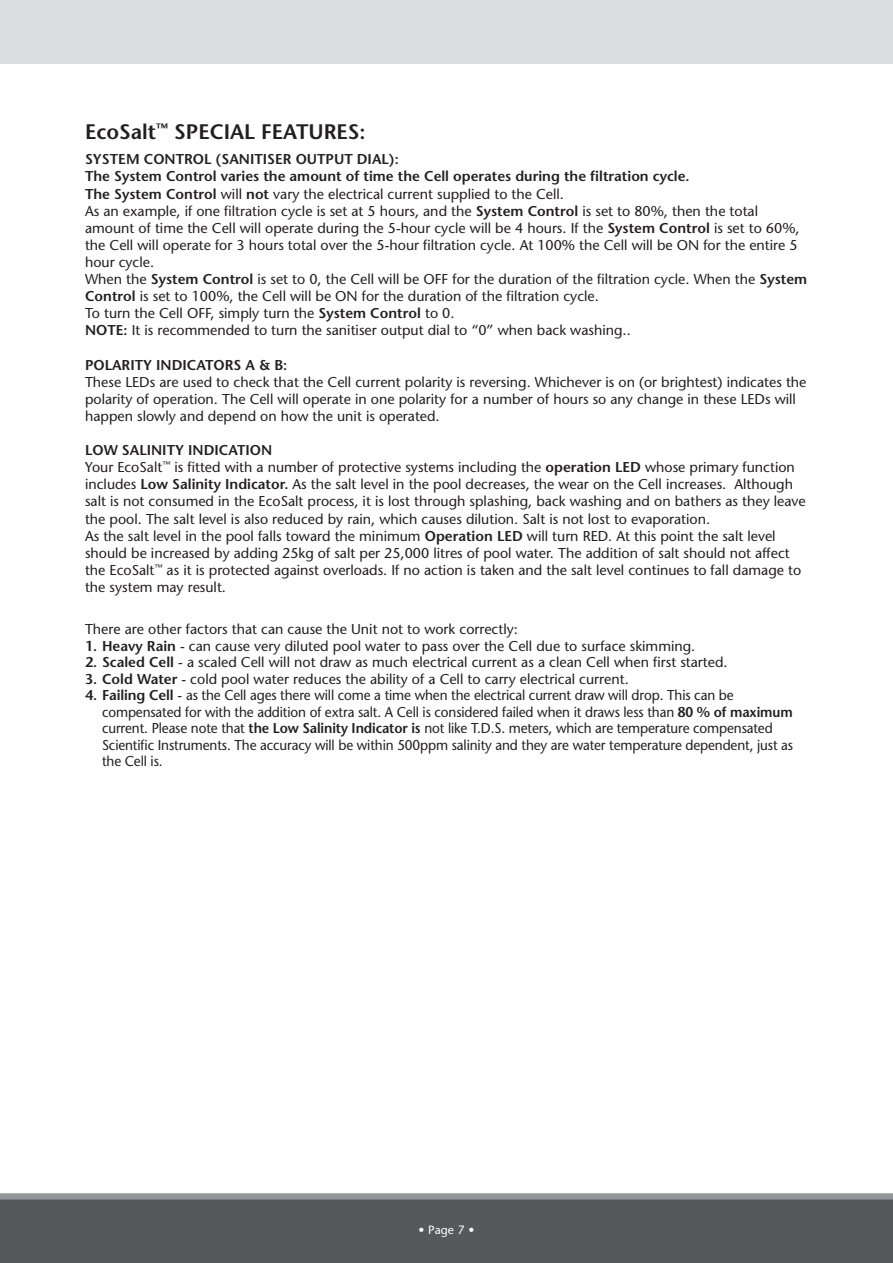
<style>
.page{position:relative;width:893px;height:1263px;background:#fff}
.page>*{position:absolute;margin:0;border:0;box-sizing:border-box;transform-origin:0 0}
.t1{font:600 21px "Stone Sans";color:#231f20}
.t2{font:14.25px/17.1px "Stone Sans";color:#231f20}
.t3{font:600 14.25px "Stone Sans";color:#231f20}
.t4{font:12px "Stone Sans";color:#fff}
.s1{font-weight:600}
</style>
<div class="page">
<div style="left:0;top:1199px;width:893px;height:64px;background:#57585a"></div>
<div style="left:0;top:1193px;width:893px;height:6px;background:#939598"></div>
<div style="left:0;top:0;width:893px;height:64px;background:#dcdddf"></div>
<h1 class="t1" style="left:85px;top:119px;width:282px">EcoSalt<sup>™</sup> SPECIAL FEATURES:</h1>
<p class="t2" style="left:85px;top:151px;width:724px"><span class="s1">SYSTEM CONTROL (SANITISER OUTPUT DIAL):<br>The System Control varies the amount of time the Cell operates during the filtration cycle.<br>The System Control</span> will <span class="s1">not</span> vary the electrical current supplied to the Cell.<br>As an example, if one filtration cycle is set at 5 hours, and the <span class="s1">System Control</span> is set to 80%, then the total amount of time the Cell will operate during the 5-hour cycle will be 4 hours. If the <span class="s1">System Control</span> is set to 60%, the Cell will operate for 3 hours total over the 5-hour filtration cycle. At 100% the Cell will be ON for the entire 5 hour cycle.<br>When the <span class="s1">System Control</span> is set to 0, the Cell will be OFF for the duration of the filtration cycle. When the <span class="s1">System Control</span> is set to 100%, the Cell will be ON for the duration of the filtration cycle.<br>To turn the Cell OFF, simply turn the <span class="s1">System Control</span> to 0.<br><span class="s1">NOTE:</span> It is recommended to turn the sanitiser output dial to “0” when back washing..</p>
<p class="t3" style="left:85px;top:356px;width:204px">POLARITY INDICATORS A &amp; B:</p>
<p class="t2" style="left:85px;top:373px;width:723px">These LEDs are used to check that the Cell current polarity is reversing. Whichever is on (or brightest) indicates the polarity of operation. The Cell will operate in one polarity for a number of hours so any change in these LEDs will happen slowly and depend on how the unit is operated.</p>
<p class="t2" style="left:85px;top:442px;width:722px"><span class="s1">LOW SALINITY INDICATION<br></span>Your EcoSalt<sup>™</sup> is fitted with a number of protective systems including the <span class="s1">operation LED</span> whose primary function includes <span class="s1">Low Salinity Indicator.</span> As the salt level in the pool decreases, the wear on the Cell increases. Although salt is not consumed in the EcoSalt process, it is lost through splashing, back washing and on bathers as they leave the pool. The salt level is also reduced by rain, which causes dilution. Salt is not lost to evaporation.<br>As the salt level in the pool falls toward the minimum <span class="s1">Operation LED</span> will turn RED. At this point the salt level should be increased by adding 25kg of salt per 25,000 litres of pool water. The addition of salt should not affect the EcoSalt<sup>™</sup> as it is protected against overloads. If no action is taken and the salt level continues to fall damage to the system may result.</p>
<p class="t2" style="left:85px;top:620px;width:434px">There are other factors that can cause the Unit not to work correctly:</p>
<p class="t2" style="left:85px;top:637px;width:612px"><span class="s1">1. Heavy Rain</span> - can cause very diluted pool water to pass over the Cell due to surface skimming.</p>
<p class="t2" style="left:85px;top:653px;width:644px"><span class="s1">2. Scaled Cell</span> - a scaled Cell will not draw as much electrical current as a clean Cell when first started.</p>
<p class="t2" style="left:85px;top:670px;width:545px"><span class="s1">3. Cold Water</span> - cold pool water reduces the ability of a Cell to carry electrical current.</p>
<p class="t2" style="left:102px;top:687px;width:693px;line-height:16.5px;text-indent:-17px"><span class="s1">4. Failing Cell</span> - as the Cell ages there will come a time when the electrical current draw will drop. This can be compensated for with the addition of extra salt. A Cell is considered failed when it draws less than <span class="s1">80 % of maximum </span>current. Please note that <span class="s1">the Low Salinity Indicator is</span> not like T.D.S. meters, which are temperature compensated Scientific Instruments. The accuracy will be within 500ppm salinity and they are water temperature dependent, just as the Cell is.</p>
<p class="t4" style="left:418px;top:1222px;width:57px">• Page 7 •</p>
</div>
